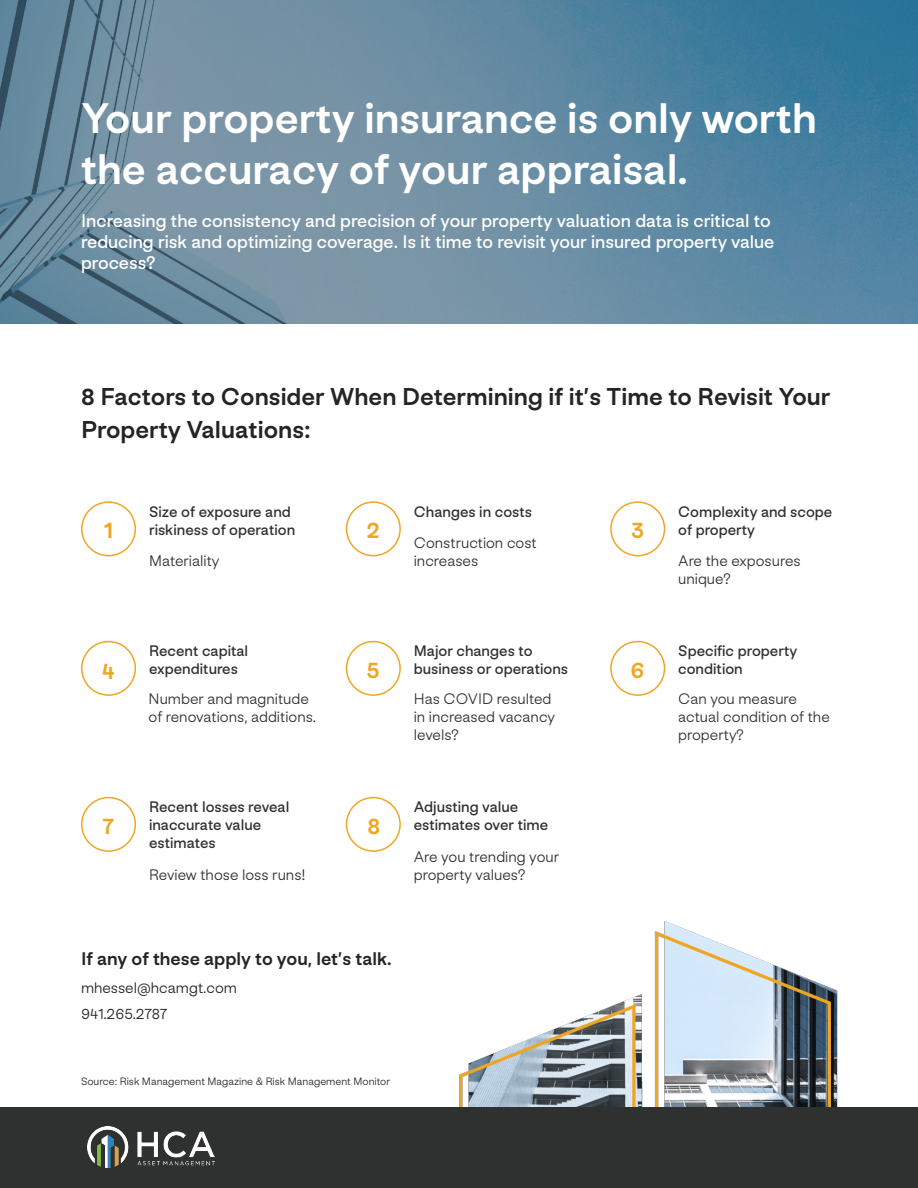
<style>
.page{position:relative;width:918px;height:1188px;background:#fff}
.page>*{position:absolute;margin:0;border:0;box-sizing:border-box;transform-origin:0 0}
.t1{font:700 42px/50.4px "F37 Grotesc";color:#fff}
.t2{font:700 24px/33px "F37 Grotesc";color:#232424}
.t3{font:700 22.5px "F37 Grotesc";color:#efa624}
.t4{font:500 18px/21px "F37 Grotesc";color:#fff}
.t5{font:700 18px "F37 Grotesc";color:#232424}
.t6{font:15px/18px "F37 Grotesc";color:#2f3030}
.t7{font:500 15px/18px "F37 Grotesc";color:#2f3030}
.t8{font:15px "F37 Grotesc";color:#232424}
.t9{font:10.5px "F37 Grotesc";color:#232424}
</style>
<div class="page">
<svg style="left:0;top:0;width:918px;height:324px;background:#638aa1"></svg>
<div style="left:0;top:1107px;width:918px;height:81px;background:#2f3030"></div>
<img style="left:88px;top:1127px;width:127px;height:40px">
<img style="left:654px;top:921px;width:184px;height:186px">
<img style="left:459px;top:994px;width:184px;height:113px">
<div style="left:81px;top:501px;width:55px;height:55px;border:2px solid #efa624;border-radius:50%"></div>
<div style="left:81px;top:797px;width:55px;height:55px;border:2px solid #efa624;border-radius:50%"></div>
<div style="left:81px;top:641px;width:55px;height:55px;border:2px solid #efa624;border-radius:50%"></div>
<div style="left:346px;top:501px;width:55px;height:55px;border:2px solid #efa624;border-radius:50%"></div>
<div style="left:346px;top:797px;width:55px;height:55px;border:2px solid #efa624;border-radius:50%"></div>
<div style="left:346px;top:641px;width:55px;height:55px;border:2px solid #efa624;border-radius:50%"></div>
<div style="left:610px;top:501px;width:55px;height:55px;border:2px solid #efa624;border-radius:50%"></div>
<div style="left:610px;top:641px;width:55px;height:55px;border:2px solid #efa624;border-radius:50%"></div>
<p class="t1" style="left:81px;top:90px;width:737px">Your property insurance is only worth the accuracy of your appraisal.</p>
<p class="t4" style="left:81px;top:209px;width:695px">Increasing the consistency and precision of your property valuation data is critical to reducing risk and optimizing coverage. Is it time to revisit your insured property value process?</p>
<p class="t2" style="left:81px;top:378px;width:751px">8 Factors to Consider When Determining if it’s Time to Revisit Your<br>Property Valuations:</p>
<p class="t3" style="left:104px;top:513px;width:10px">1</p>
<p class="t7" style="left:149px;top:501px;width:148px">Size of exposure and riskiness of operation</p>
<p class="t6" style="left:149px;top:550px;width:72px">Materiality</p>
<p class="t3" style="left:367px;top:513px;width:15px">2</p>
<p class="t7" style="left:414px;top:501px;width:120px">Changes in costs</p>
<p class="t6" style="left:414px;top:533px;width:125px">Construction cost increases</p>
<p class="t3" style="left:102px;top:654px;width:15px">4</p>
<p class="t3" style="left:102px;top:808px;width:13px">7</p>
<p class="t7" style="left:149px;top:640px;width:101px">Recent capital expenditures</p>
<p class="t6" style="left:149px;top:688px;width:169px">Number and magnitude of renovations, additions.</p>
<p class="t7" style="left:149px;top:796px;width:142px">Recent losses reveal inaccurate value estimates</p>
<p class="t6" style="left:149px;top:864px;width:158px">Review those loss runs!</p>
<p class="t3" style="left:367px;top:652px;width:15px">5</p>
<p class="t3" style="left:367px;top:808px;width:14px">8</p>
<p class="t7" style="left:414px;top:640px;width:156px">Major changes to business or operations</p>
<p class="t6" style="left:414px;top:689px;width:143px">Has COVID resulted in increased vacancy levels?</p>
<p class="t7" style="left:414px;top:796px;width:136px">Adjusting value estimates over time</p>
<p class="t6" style="left:414px;top:846px;width:147px">Are you trending your property values?</p>
<p class="t5" style="left:81px;top:945px;width:312px">If any of these apply to you, let’s talk.</p>
<p class="t8" style="left:81px;top:976px;width:158px">mhessel@hcamgt.com</p>
<p class="t8" style="left:81px;top:1003px;width:88px">941.265.2787</p>
<p class="t9" style="left:81px;top:1073px;width:311px">Source: Risk Management Magazine &amp; Risk Management Monitor</p>
<p class="t3" style="left:631px;top:513px;width:15px">3</p>
<p class="t3" style="left:631px;top:652px;width:16px">6</p>
<p class="t7" style="left:678px;top:501px;width:156px">Complexity and scope of property</p>
<p class="t6" style="left:678px;top:551px;width:124px">Are the exposures unique?</p>
<p class="t7" style="left:678px;top:640px;width:121px">Specific property condition</p>
<p class="t6" style="left:678px;top:689px;width:153px">Can you measure actual condition of the property?</p>
</div>
